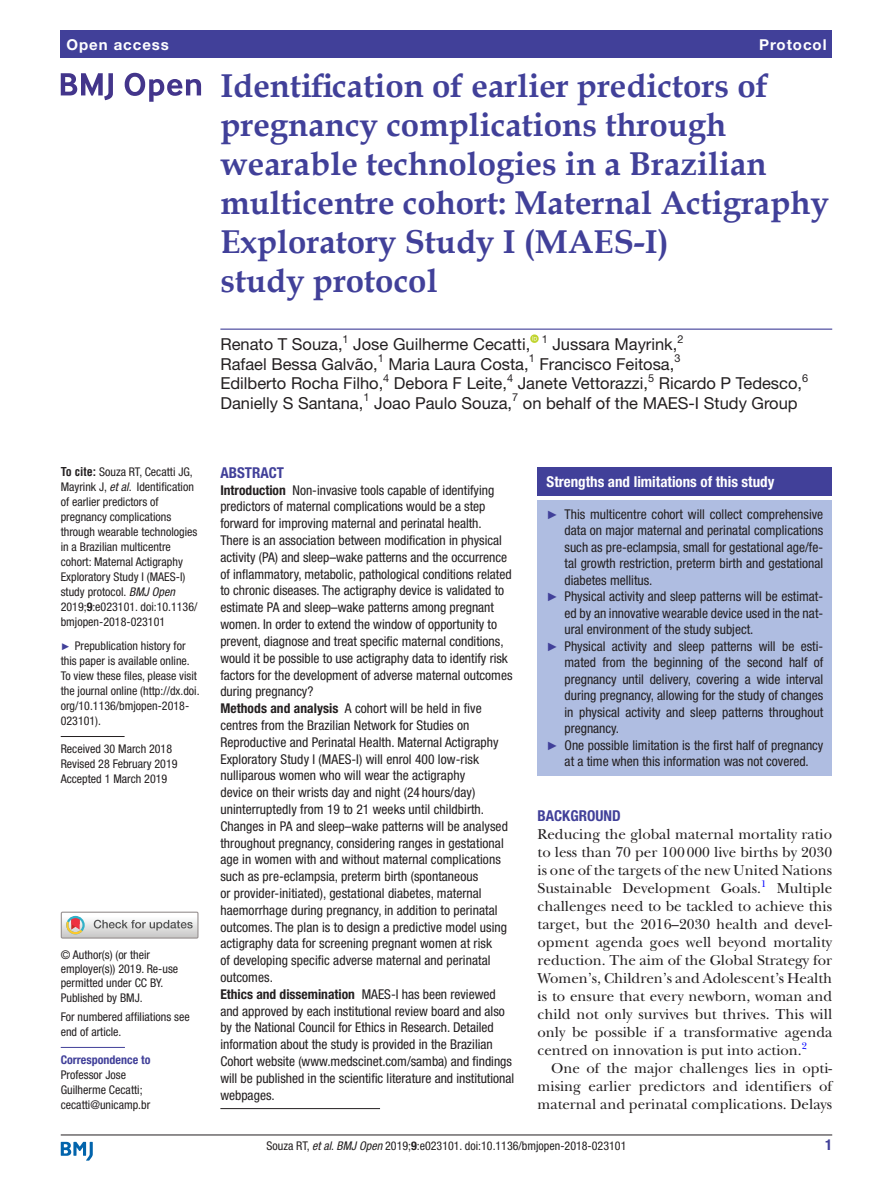
<style>
.page{position:relative;width:893px;height:1191px;background:#fff}
.page>*{position:absolute;margin:0;border:0;box-sizing:border-box;transform-origin:0 0}
.t1{font:700 33px/39px "Book Antiqua";color:#414099}
.t2{font:16.5px "Helvetica Neue LT Std";color:#231f20}
.t3{font:15px/18px "New Baskerville";color:#231f20;text-align:justify}
.t4{font:700 condensed 15px "Helvetica Neue LT Std";color:#fff}
.t5{font:700 condensed 15px "Helvetica Neue LT Std";color:#414099}
.t6{font:700 15px "Helvetica Neue LT Std";letter-spacing:.065em;color:#fff}
.t7{font:condensed 13.5px/16.8px "Helvetica Neue LT Std";color:#231f20}
.t8{font:condensed 12px/15px "Helvetica Neue LT Std";color:#231f20}
.t9{font:700 condensed 12px "Helvetica Neue LT Std";color:#414099}
.t10{font:10.95px "Helvetica Neue LT Std";color:#231f20}
.t11{font:9.9px "New Baskerville";color:#00f}
.s1{font-family:"Helvetica LT Std";font-weight:700}
.s2{font-style:italic}
.s3{font-weight:700}
.s4{font-family:"Arial";font-stretch:normal;font-size:9.75px;color:#414099}
.s5{font-family:"Arial";font-stretch:normal;font-size:12px;color:#414099}
</style>
<div class="page">
<hr style="left:61px;top:1134px;width:771px;height:1px;background:#231f20">
<svg style="left:61px;top:1141px;width:32px;height:19px"></svg>
<div style="left:61px;top:31px;width:771px;height:27px;background:#414099"></div>
<hr style="left:220px;top:328px;width:612px;height:2px;background:#414099">
<svg style="left:530px;top:334px;width:9px;height:9px"></svg>
<hr style="left:61px;top:736px;width:64px;height:1px;background:#231f20">
<hr style="left:61px;top:1047px;width:64px;height:1px;background:#414099">
<svg style="left:61px;top:73px;width:52px;height:27px"></svg>
<svg style="left:125px;top:73px;width:76px;height:29px"></svg>
<div style="left:61px;top:911px;width:138px;height:27px;border:1px solid #969090"></div>
<svg style="left:61px;top:912px;width:137px;height:26px"></svg>
<hr style="left:220px;top:1108px;width:160px;height:1px;background:#231f20">
<div style="left:538px;top:467px;width:294px;height:29px;background:#414099"></div>
<div style="left:538px;top:500px;width:294px;height:275px;background:#afbde1"></div>
<p class="t6" style="left:66px;top:35px;width:104px">Open access</p>
<p class="t6" style="left:759px;top:35px;width:69px">Protocol</p>
<h1 class="t1" style="left:220px;top:66px;width:610px">Identification of earlier predictors of pregnancy complications through wearable technologies in a Brazilian multicentre cohort: Maternal Actigraphy Exploratory Study I (MAES-I)<br>study protocol</h1>
<p class="t2" style="left:220px;top:335px;width:124px">Renato T Souza,</p>
<p class="t10" style="left:343px;top:332px;width:8px">1</p>
<p class="t2" style="left:353px;top:335px;width:178px">Jose Guilherme Cecatti,</p>
<p class="t10" style="left:542px;top:332px;width:8px">1</p>
<p class="t2" style="left:552px;top:335px;width:127px">Jussara Mayrink,</p>
<p class="t10" style="left:677px;top:332px;width:8px">2</p>
<p class="t2" style="left:220px;top:354px;width:159px">Rafael Bessa Galvão,</p>
<p class="t10" style="left:378px;top:352px;width:8px">1</p>
<p class="t2" style="left:388px;top:354px;width:142px">Maria Laura Costa,</p>
<p class="t10" style="left:529px;top:352px;width:8px">1</p>
<p class="t2" style="left:539px;top:354px;width:137px">Francisco Feitosa,</p>
<p class="t10" style="left:674px;top:352px;width:8px">3</p>
<p class="t2" style="left:220px;top:374px;width:164px">Edilberto Rocha Filho,</p>
<p class="t10" style="left:383px;top:371px;width:8px">4</p>
<p class="t2" style="left:394px;top:374px;width:115px">Debora F Leite,</p>
<p class="t10" style="left:507px;top:371px;width:8px">4</p>
<p class="t2" style="left:518px;top:374px;width:132px">Janete Vettorazzi,</p>
<p class="t10" style="left:648px;top:371px;width:8px">5</p>
<p class="t2" style="left:659px;top:374px;width:145px">Ricardo P Tedesco,</p>
<p class="t10" style="left:802px;top:371px;width:8px">6</p>
<p class="t2" style="left:220px;top:393px;width:145px">Danielly S Santana,</p>
<p class="t10" style="left:363px;top:391px;width:8px">1</p>
<p class="t2" style="left:374px;top:393px;width:140px">Joao Paulo Souza,</p>
<p class="t10" style="left:512px;top:391px;width:8px">7</p>
<p class="t2" style="left:523px;top:393px;width:276px">on behalf of the MAES-I Study Group</p>
<p class="t8" style="left:61px;top:464px;width:138px"><span class="s1">To cite:</span> Souza RT, Cecatti JG,<br>Mayrink J, <span class="s2">et al</span>. Identification of earlier predictors of pregnancy complications through wearable technologies in a Brazilian multicentre cohort: Maternal Actigraphy<br>Exploratory Study I (MAES-I) study protocol. <span class="s2">BMJ Open<br></span>2019;<span class="s3">9</span>:e023101. doi:10.1136/ bmjopen-2018-023101</p>
<p class="t8" style="left:61px;top:638px;width:140px"><span class="s4">►</span> Prepublication history for this paper is available online.<br>To view these files, please visit the journal online (http://dx.doi. org/10.1136/bmjopen-2018-<br>023101).</p>
<p class="t8" style="left:61px;top:741px;width:118px">Received 30 March 2018<br>Revised 28 February 2019<br>Accepted 1 March 2019</p>
<p class="t8" style="left:61px;top:947px;width:119px;line-height:14.4px">© Author(s) (or their employer(s)) 2019. Re-use permitted under CC BY.<br>Published by BMJ.</p>
<p class="t8" style="left:61px;top:1009px;width:130px">For numbered affiliations see end of article.</p>
<p class="t9" style="left:61px;top:1052px;width:91px">Correspondence to</p>
<p class="t8" style="left:61px;top:1067px;width:91px">Professor Jose<br>Guilherme Cecatti; cecatti@unicamp.br</p>
<p class="t5" style="left:220px;top:463px;width:65px">Abstract</p>
<p class="t7" style="left:220px;top:481px;width:295px"><span class="s3">Introduction</span> Non-invasive tools capable of identifying predictors of maternal complications would be a step forward for improving maternal and perinatal health.<br>There is an association between modification in physical activity (PA) and sleep–wake patterns and the occurrence of inflammatory, metabolic, pathological conditions related to chronic diseases. The actigraphy device is validated to estimate PA and sleep–wake patterns among pregnant women. In order to extend the window of opportunity to prevent, diagnose and treat specific maternal conditions, would it be possible to use actigraphy data to identify risk factors for the development of adverse maternal outcomes during pregnancy?<br><span class="s3">Methods and analysis</span> A cohort will be held in five centres from the Brazilian Network for Studies on Reproductive and Perinatal Health. Maternal Actigraphy Exploratory Study I (MAES-I) will enrol 400 low-risk nulliparous women who will wear the actigraphy<br>device on their wrists day and night (24 hours/day) uninterruptedly from 19 to 21 weeks until childbirth.<br>Changes in PA and sleep–wake patterns will be analysed throughout pregnancy, considering ranges in gestational age in women with and without maternal complications such as pre-eclampsia, preterm birth (spontaneous<br>or provider-initiated), gestational diabetes, maternal haemorrhage during pregnancy, in addition to perinatal outcomes. The plan is to design a predictive model using actigraphy data for screening pregnant women at risk<br>of developing specific adverse maternal and perinatal outcomes.<br><span class="s3">Ethics and dissemination</span> MAES-I has been reviewed and approved by each institutional review board and also by the National Council for Ethics in Research. Detailed information about the study is provided in the Brazilian Cohort website (www.medscinet.com/samba) and findings will be published in the scientific literature and institutional webpages.</p>
<p class="t4" style="left:547px;top:472px;width:229px">Strengths and limitations of this study</p>
<p class="t7" style="left:547px;top:505px;width:278px"><span class="s5">►</span> This multicentre cohort will collect comprehensive</p>
<p class="t7" style="left:565px;top:522px;width:260px">data on major maternal and perinatal complications</p>
<p class="t7" style="left:565px;top:538px;width:260px">such as pre-eclampsia, small for gestational age/fe-</p>
<p class="t7" style="left:565px;top:555px;width:260px">tal growth restriction, preterm birth and gestational</p>
<p class="t7" style="left:565px;top:571px;width:89px">diabetes mellitus.</p>
<p class="t7" style="left:547px;top:588px;width:278px"><span class="s5">►</span> Physical activity and sleep patterns will be estimat-</p>
<p class="t7" style="left:565px;top:604px;width:260px">ed by an innovative wearable device used in the nat-</p>
<p class="t7" style="left:565px;top:621px;width:190px">ural environment of the study subject.</p>
<p class="t7" style="left:547px;top:637px;width:278px"><span class="s5">►</span> Physical activity and sleep patterns will be esti-</p>
<p class="t7" style="left:565px;top:654px;width:260px">mated from the beginning of the second half of</p>
<p class="t7" style="left:565px;top:670px;width:260px">pregnancy until delivery, covering a wide interval</p>
<p class="t7" style="left:565px;top:687px;width:260px">during pregnancy, allowing for the study of changes</p>
<p class="t7" style="left:565px;top:703px;width:260px">in physical activity and sleep patterns throughout</p>
<p class="t7" style="left:565px;top:720px;width:56px">pregnancy.</p>
<p class="t7" style="left:547px;top:736px;width:278px"><span class="s5">►</span> One possible limitation is the first half of pregnancy</p>
<p class="t7" style="left:565px;top:753px;width:246px">at a time when this information was not covered.</p>
<p class="t5" style="left:538px;top:807px;width:85px">Background</p>
<p class="t3" style="left:538px;top:825px;width:296px">Reducing the global maternal mortality ratio to less than 70 per 100000 live births by 2030 is one of the targets of the new United Nations Sustainable Development Goals.</p>
<p class="t11" style="left:761px;top:877px;width:7px">1</p>
<p class="t3" style="left:538px;top:879px;width:296px;text-indent:239px">Multiple challenges need to be tackled to achieve this target, but the 2016–2030 health and devel&shy;opment agenda goes well beyond mortality reduction. The aim of the Global Strategy for Women’s, Children’s and Adolescent’s Health is to ensure that every newborn, woman and child not only survives but thrives. This will only be possible if a transformative agenda centred on innovation is put into action.<sup>2</sup></p>
<p class="t3" style="left:538px;top:1059px;width:296px;text-indent:14px">One of the major challenges lies in opti&shy;mising earlier predictors and identifiers of maternal and perinatal complications. Delays</p>
<p class="t8" style="left:267px;top:1137px;width:361px">Souza RT, <span class="s2">et al</span>. <span class="s2">BMJ Open</span> 2019;<span class="s3">9</span>:e023101. doi:10.1136/bmjopen-2018-023101</p>
<p class="t5" style="left:825px;top:1135px;width:9px">1</p>
</div>
